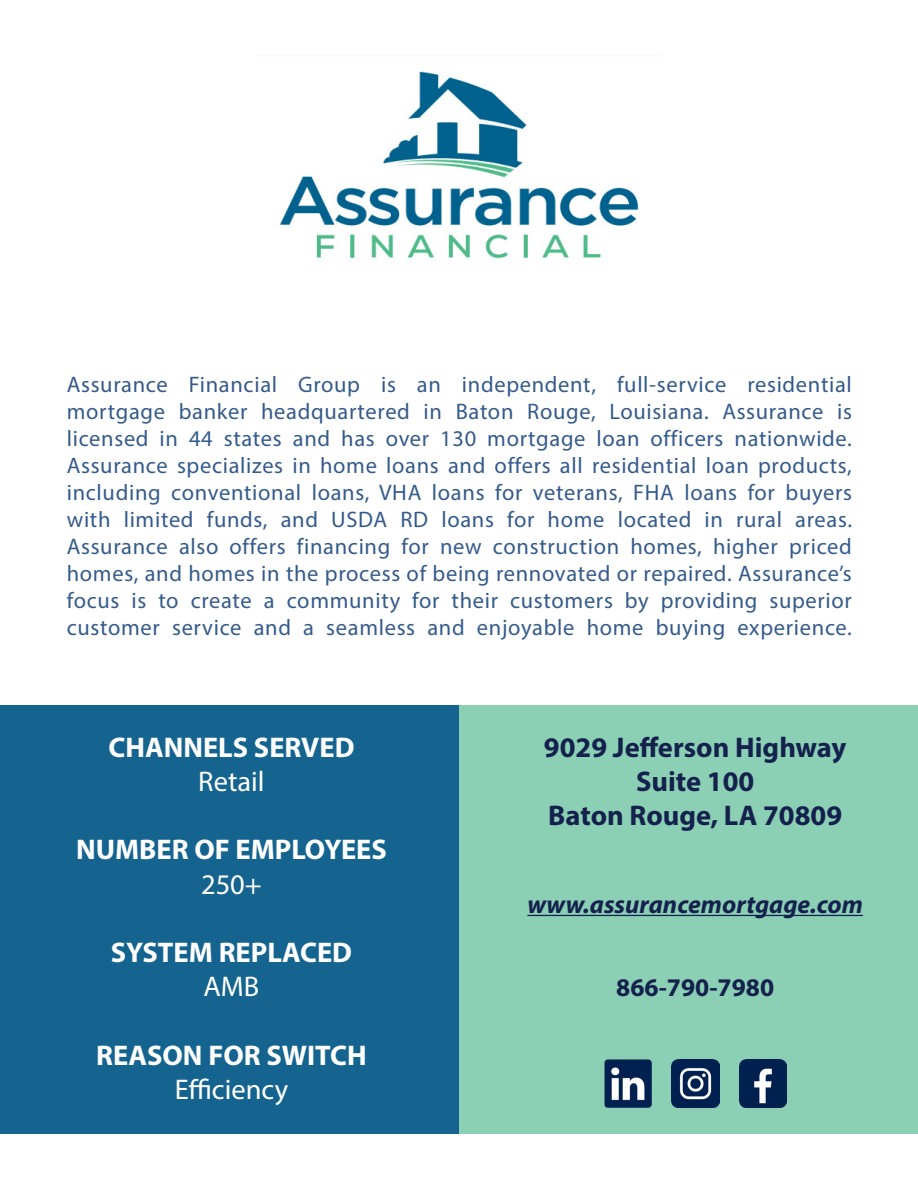
<style>
.page{position:relative;width:918px;height:1188px;background:#fff}
.page>*{position:absolute;margin:0;border:0;box-sizing:border-box;transform-origin:0 0}
.t1{font:700 28.5px "Myriad Pro";color:#fff}
.t2{font:700 28.5px "Myriad Pro";color:#15214d}
.t3{font:28.5px "Myriad Pro";color:#fff}
.t4{font:italic 700 25.5px "Myriad Pro";color:#15214d}
.t5{font:700 25.5px "Myriad Pro";color:#15214d}
.t6{font:22.5px/27px "Myriad Pro";letter-spacing:.03em;color:#355b8b;text-align:justify}
</style>
<div class="page">
<div style="left:0;top:706px;width:459px;height:428px;background:#156490"></div>
<img style="left:279px;top:71px;width:360px;height:188px">
<div style="left:459px;top:706px;width:459px;height:428px;background:#8bcfb5"></div>
<hr style="left:527px;top:915px;width:336px;height:1px;background:#15214d">
<img style="left:604px;top:1060px;width:47px;height:47px">
<img style="left:672px;top:1060px;width:47px;height:47px">
<img style="left:739px;top:1060px;width:47px;height:47px">
<p class="t6" style="left:67px;top:371px;width:787px">Assurance Financial Group is an independent, full-service residential mortgage banker headquartered in Baton Rouge, Louisiana. Assurance is licensed in 44 states and has over 130 mortgage loan officers nationwide.<br>Assurance specializes in home loans and offers all residential loan products, including conventional loans, VHA loans for veterans, FHA loans for buyers with limited funds, and USDA RD loans for home located in rural areas.<br>Assurance also offers financing for new construction homes, higher priced homes, and homes in the process of being rennovated or repaired. Assurance’s focus is to create a community for their customers by providing superior customer service and a seamless and enjoyable home buying experience.</p>
<p class="t1" style="left:108px;top:729px;width:248px">CHANNELS SERVED</p>
<p class="t3" style="left:198px;top:764px;width:68px">Retail</p>
<p class="t1" style="left:76px;top:831px;width:312px">NUMBER OF EMPLOYEES</p>
<p class="t3" style="left:201px;top:867px;width:62px">250+</p>
<p class="t1" style="left:111px;top:934px;width:243px">SYSTEM REPLACED</p>
<p class="t3" style="left:204px;top:969px;width:57px">AMB</p>
<p class="t1" style="left:96px;top:1036px;width:272px">REASON FOR SWITCH</p>
<p class="t3" style="left:175px;top:1072px;width:115px">Efficiency</p>
<p class="t2" style="left:544px;top:729px;width:304px">9029 Jefferson Highway</p>
<p class="t2" style="left:636px;top:763px;width:120px">Suite 100</p>
<p class="t2" style="left:548px;top:797px;width:296px">Baton Rouge, LA 70809</p>
<p class="t4" style="left:527px;top:888px;width:337px">www.assurancemortgage.com</p>
<p class="t5" style="left:616px;top:971px;width:159px">866-790-7980</p>
</div>
